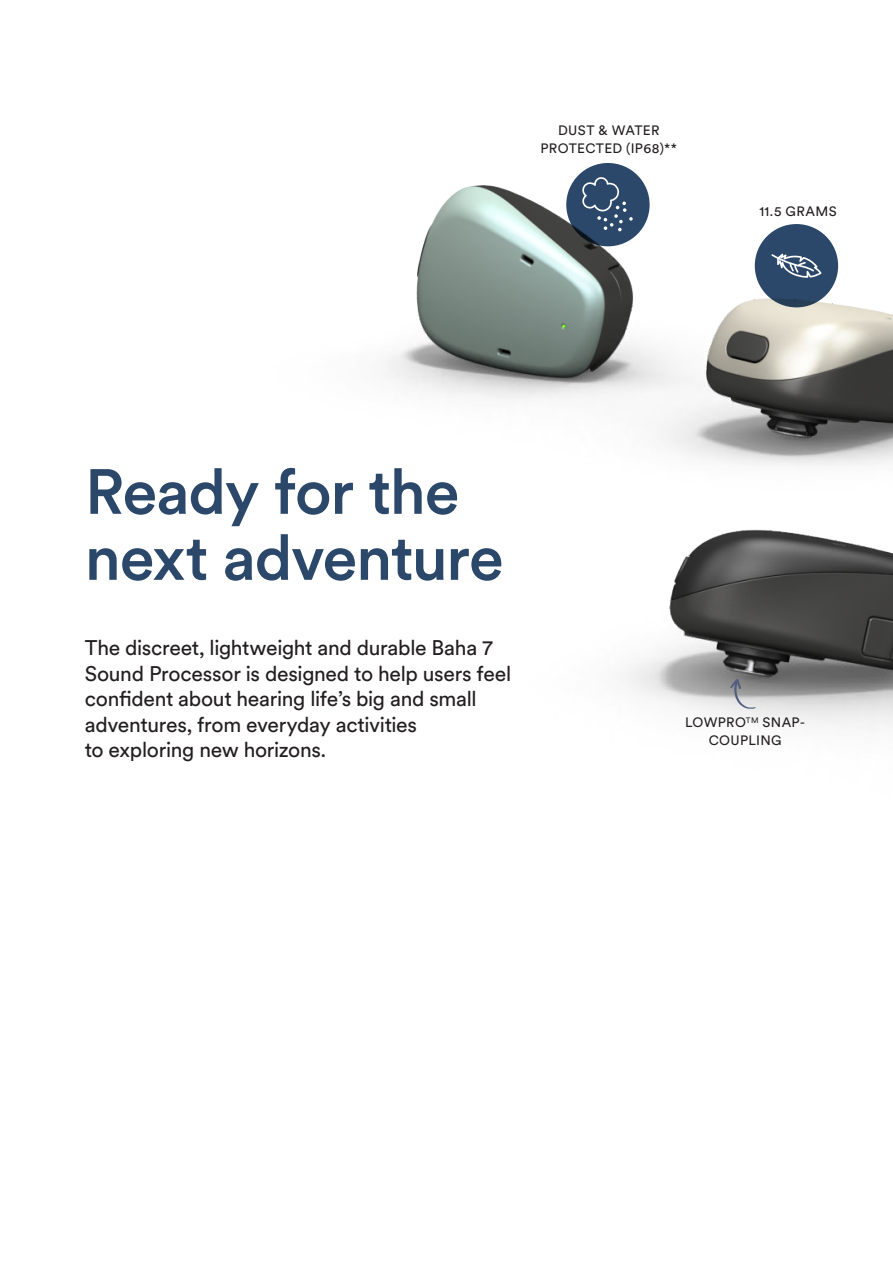
<style>
.page{position:relative;width:893px;height:1263px;background:#fff}
.page>*{position:absolute;margin:0;border:0;box-sizing:border-box;transform-origin:0 0}
.Heading_01{font:500 63px/66px "Circular XX";letter-spacing:-.025em;color:#2b4769}
.Intro_Copy_01{font:21px/25.5px "Circular XX";letter-spacing:-.015em;color:#231f20}
.CAPTION_-_CAPTIALS{font:13.5px/18px "Circular XX";letter-spacing:.025em;color:#231f20;text-align:center}
</style>
<div class="page">
<img style="left:385px;top:163px;width:391px;height:558px">
<svg style="left:776px;top:224px;width:117px;height:506px"></svg>
<div style="left:566px;top:163px;width:84px;height:83px;background:#2b4769;border-radius:50%"></div>
<svg style="left:582px;top:177px;width:51px;height:54px"></svg>
<div style="left:755px;top:224px;width:83px;height:83px;background:#2b4769;border-radius:50%"></div>
<svg style="left:771px;top:254px;width:50px;height:24px"></svg>
<svg style="left:730px;top:679px;width:26px;height:30px"></svg>
<p class="CAPTION_-_CAPTIALS" style="left:541px;top:121px;width:138px">DUST &amp; WATER<br>PROTECTED (IP68)**</p>
<p class="CAPTION_-_CAPTIALS" style="left:759px;top:202px;width:79px">11.5 GRAMS</p>
<p class="Heading_01" style="left:85px;top:456px;width:421px">Ready for the next adventure</p>
<p class="Intro_Copy_01" style="left:85px;top:634px;width:428px">The discreet, lightweight and durable Baha 7<br>Sound Processor is designed to help users feel confident about hearing life’s big and small adventures, from everyday activities<br>to exploring new horizons.</p>
<p class="CAPTION_-_CAPTIALS" style="left:685px;top:713px;width:122px">LOWPRO<sup>TM</sup> SNAP-<br>COUPLING</p>
</div>
